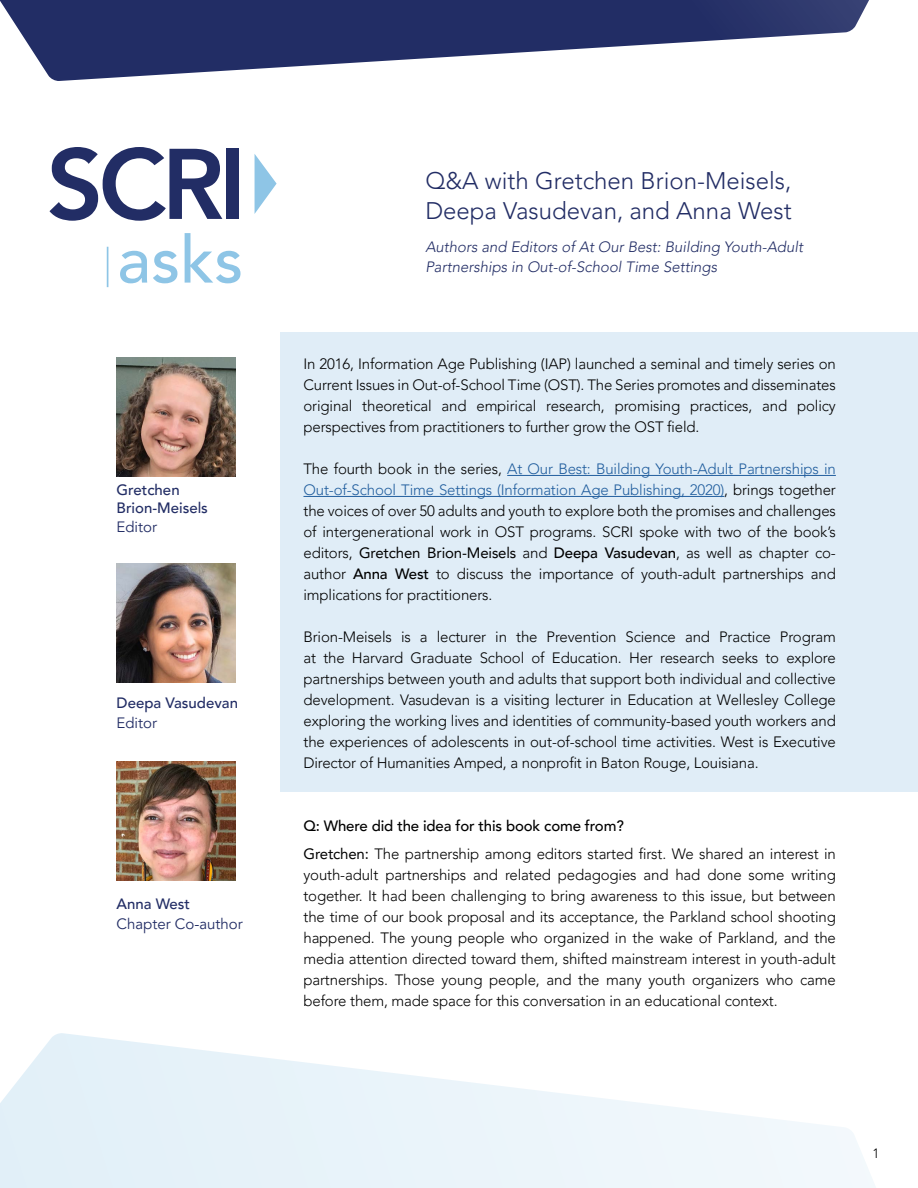
<style>
.page{position:relative;width:918px;height:1188px;background:#fff}
.page>*{position:absolute;margin:0;border:0;box-sizing:border-box;transform-origin:0 0}
.t1{font:500 65.4px "Avenir LT Pro";color:#8ec5e6}
.t2{font:300 24px/30px "Avenir LT Pro";color:#222d65}
.t3{font:300 15px/21px "Avenir LT Pro";letter-spacing:-.01em;color:#000;text-align:justify}
.t4{font:italic 300 15px/19.5px "Avenir LT Pro";color:#222d65}
.t5{font:500 15px/18.1px "Avenir LT Pro";color:#222d65}
.t6{font:15px "Avenir LT Pro";color:#222d65}
.t7{font:300 13.5px "Avenir LT Pro";color:#000}
.s1{color:#215e9e}
.s2{font-weight:400}
.s3{font-weight:500}
</style>
<div class="page">
<div style="left:281px;top:332px;width:637px;height:460px;background:#e0edf7"></div>
<svg style="left:0;top:1033px;width:876px;height:155px;fill:#ecf5fa"></svg>
<hr style="left:507px;top:475px;width:329px;height:1px;background:#215e9e">
<hr style="left:303px;top:496px;width:421px;height:1px;background:#215e9e">
<svg style="left:0;top:0;width:869px;height:81px;fill:#222d65"></svg>
<img style="left:117px;top:358px;width:118px;height:118px">
<img style="left:117px;top:564px;width:118px;height:118px">
<img style="left:117px;top:762px;width:118px;height:119px">
<svg style="left:255px;top:154px;width:22px;height:59px"></svg>
<svg style="left:49px;top:147px;width:173px;height:74px"></svg>
<div style="left:227px;top:149px;width:12px;height:70px;background:#222d65"></div>
<hr style="left:107px;top:247px;width:1px;height:40px;background:#8ec5e6">
<h1 class="t1" style="left:117px;top:221px;width:128px">asks</h1>
<p class="t5" style="left:117px;top:481px;width:93px">Gretchen<br>Brion-Meisels</p>
<p class="t6" style="left:117px;top:517px;width:42px">Editor</p>
<p class="t5" style="left:117px;top:694px;width:123px">Deepa Vasudevan</p>
<p class="t6" style="left:117px;top:714px;width:42px">Editor</p>
<p class="t5" style="left:117px;top:895px;width:75px">Anna West</p>
<p class="t6" style="left:117px;top:914px;width:128px">Chapter Co-author</p>
<h2 class="t2" style="left:425px;top:166px;width:368px">Q&amp;A with Gretchen Brion-Meisels,<br>Deepa Vasudevan, and Anna West</h2>
<p class="t4" style="left:425px;top:238px;width:379px">Authors and Editors of At Our Best: Building Youth-Adult<br>Partnerships in Out-of-School Time Settings</p>
<p class="t3" style="left:303px;top:353px;width:534px">In 2016, Information Age Publishing (IAP) launched a seminal and timely series on Current Issues in Out-of-School Time (OST). The Series promotes and disseminates original theoretical and empirical research, promising practices, and policy perspectives from practitioners to further grow the OST field.</p>
<p class="t3" style="left:303px;top:458px;width:534px">The fourth book in the series, <span class="s1">At Our Best: Building Youth-Adult Partnerships in Out-of-School Time Settings (Information Age Publishing, 2020)</span>, brings together the voices of over 50 adults and youth to explore both the promises and challenges of intergenerational work in OST programs. SCRI spoke with two of the book’s editors, <span class="s2">Gretchen Brion-Meisels</span> and <span class="s3">Deepa Vasudevan</span>, as well as chapter co&shy;author <span class="s3">Anna West</span> to discuss the importance of youth-adult partnerships and implications for practitioners.</p>
<p class="t3" style="left:303px;top:626px;width:534px">Brion-Meisels is a lecturer in the Prevention Science and Practice Program at the Harvard Graduate School of Education. Her research seeks to explore partnerships between youth and adults that support both individual and collective development. Vasudevan is a visiting lecturer in Education at Wellesley College exploring the working lives and identities of community-based youth workers and the experiences of adolescents in out-of-school time activities. West is Executive Director of Humanities Amped, a nonprofit in Baton Rouge, Louisiana.</p>
<p class="t3" style="left:303px;top:812px;width:534px;line-height:27.8px"><span class="s3">Q: Where did the idea for this book come from?<br></span><span class="s2">Gretchen:</span> The partnership among editors started first. We shared an interest in</p>
<p class="t3" style="left:303px;top:864px;width:534px">youth-adult partnerships and related pedagogies and had done some writing together. It had been challenging to bring awareness to this issue, but between the time of our book proposal and its acceptance, the Parkland school shooting happened. The young people who organized in the wake of Parkland, and the media attention directed toward them, shifted mainstream interest in youth-adult partnerships. Those young people, and the many youth organizers who came before them, made space for this conversation in an educational context.</p>
<p class="t7" style="left:873px;top:1145px;width:9px">1</p>
</div>
